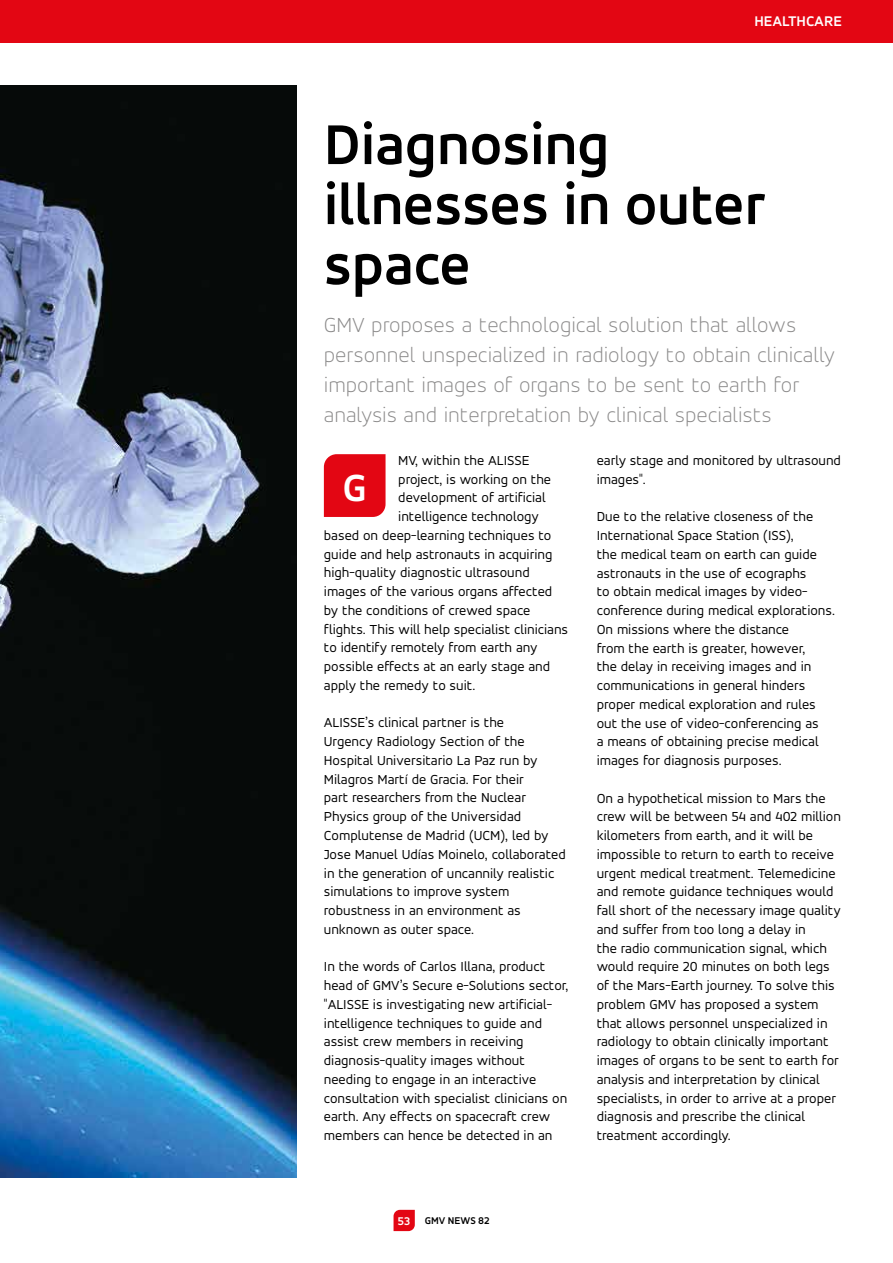
<style>
.page{position:relative;width:893px;height:1263px;background:#fff}
.page>*{position:absolute;margin:0;border:0;box-sizing:border-box;transform-origin:0 0}
.t1{font:700 60px/60px "Accord Alternate";color:#000}
.t2{font:700 40.5px "Accord Alternate";color:#fff}
.t3{font:300 expanded 22.5px/30px "Accord Alternate";color:#8a8989}
.t4{font:700 15px "Accord Alternate";color:#fff}
.t5{font:14.25px/18.8px "Accord Alternate";color:#000}
.t6{font:700 10.5px "Accord Alternate";color:#000}
.s1{font-size:12px;color:#fff}
</style>
<div class="page">
<div style="left:0;top:0;width:893px;height:43px;background:#e30613"></div>
<svg style="left:394px;top:1210px;width:21px;height:21px"></svg>
<img style="left:0;top:85px;width:296px;height:1093px">
<div style="left:324px;top:454px;width:62px;height:63px;background:#e30613"></div>
<p class="t4" style="left:754px;top:12px;width:89px">HEALTHCARE</p>
<h1 class="t1" style="left:324px;top:113px;width:444px">Diagnosing illnesses in outer space</h1>
<h3 class="t3" style="left:324px;top:309px;width:513px">GMV proposes a technological solution that allows personnel unspecialized in radiology to obtain clinically important images of organs to be sent to earth for analysis and interpretation by clinical specialists</h3>
<p class="t5" style="left:398px;top:451px;width:133px">MV, within the ALISSE</p>
<p class="t5" style="left:398px;top:469px;width:154px">project, is working on the</p>
<p class="t5" style="left:398px;top:488px;width:149px">development of artificial</p>
<p class="t5" style="left:398px;top:507px;width:142px">intelligence technology</p>
<p class="t5" style="left:324px;top:526px;width:229px">based on deep-learning techniques to</p>
<p class="t5" style="left:324px;top:544px;width:230px">guide and help astronauts in acquiring</p>
<p class="t5" style="left:324px;top:563px;width:207px">high-quality diagnostic ultrasound</p>
<p class="t5" style="left:324px;top:582px;width:230px">images of the various organs affected</p>
<p class="t5" style="left:324px;top:601px;width:208px">by the conditions of crewed space</p>
<p class="t5" style="left:324px;top:619px;width:246px">flights. This will help specialist clinicians</p>
<p class="t5" style="left:324px;top:638px;width:215px">to identify remotely from earth any</p>
<p class="t5" style="left:324px;top:657px;width:228px">possible effects at an early stage and</p>
<p class="t5" style="left:324px;top:676px;width:153px">apply the remedy to suit.</p>
<p class="t5" style="left:324px;top:713px;width:243px">ALISSE’s clinical partner is the<br>Urgency Radiology Section of the Hospital Universitario La Paz run by Milagros Martí de Gracia. For their<br>part researchers from the Nuclear Physics group of the Universidad Complutense de Madrid (UCM), led by Jose Manuel Udías Moinelo, collaborated in the generation of uncannily realistic simulations to improve system robustness in an environment as unknown as outer space.</p>
<p class="t5" style="left:324px;top:957px;width:246px">In the words of Carlos Illana, product head of GMV’s Secure e-Solutions sector, "ALISSE is investigating new artificial&shy;intelligence techniques to guide and assist crew members in receiving diagnosis-quality images without needing to engage in an interactive consultation with specialist clinicians on earth. Any effects on spacecraft crew members can hence be detected in an</p>
<p class="t5" style="left:597px;top:451px;width:246px">early stage and monitored by ultrasound images".</p>
<p class="t5" style="left:597px;top:507px;width:240px">Due to the relative closeness of the International Space Station (ISS),<br>the medical team on earth can guide astronauts in the use of ecographs<br>to obtain medical images by video&shy;conference during medical explorations.<br>On missions where the distance<br>from the earth is greater, however,<br>the delay in receiving images and in communications in general hinders proper medical exploration and rules out the use of video-conferencing as<br>a means of obtaining precise medical images for diagnosis purposes.</p>
<p class="t5" style="left:597px;top:788px;width:246px">On a hypothetical mission to Mars the crew will be between 54 and 402 million kilometers from earth, and it will be impossible to return to earth to receive urgent medical treatment. Telemedicine and remote guidance techniques would fall short of the necessary image quality and suffer from too long a delay in<br>the radio communication signal, which would require 20 minutes on both legs of the Mars-Earth journey. To solve this problem GMV has proposed a system that allows personnel unspecialized in radiology to obtain clinically important images of organs to be sent to earth for analysis and interpretation by clinical specialists, in order to arrive at a proper diagnosis and prescribe the clinical treatment accordingly.</p>
<h2 class="t2" style="left:342px;top:463px;width:26px">G</h2>
<p class="t6" style="left:398px;top:1214px;width:94px"><span class="s1">53</span> GMV NEWS 82</p>
</div>
